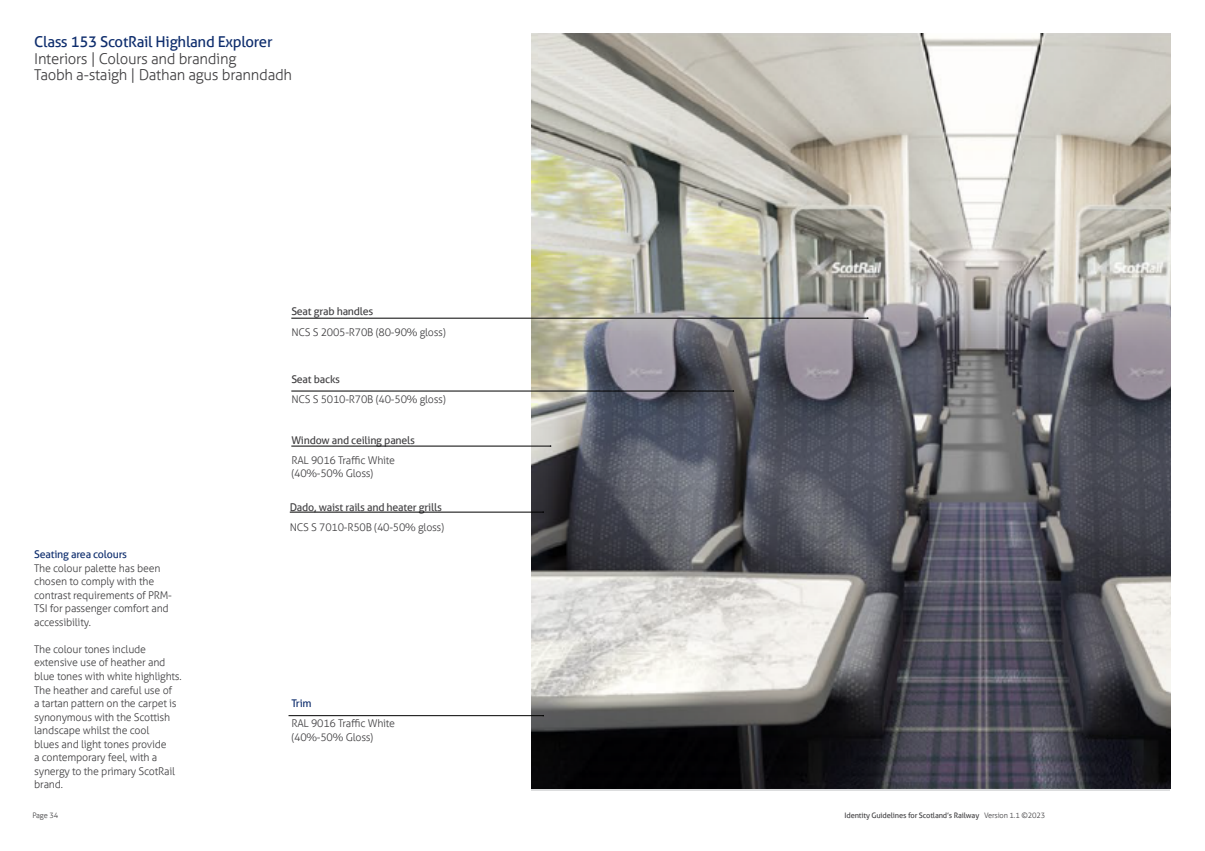
<style>
.page{position:relative;width:1205px;height:851px;background:#fff}
.page>*{position:absolute;margin:0;border:0;box-sizing:border-box;transform-origin:0 0}
.t1{font:300 15px/16.9px "Scot Rail Aller";letter-spacing:-.02em;color:#414042}
.t2{font:15px "Scot Rail Aller";letter-spacing:-.02em;color:#0e2d6d}
.t3{font:300 10.62px/13.5px "Scot Rail Aller";letter-spacing:-.02em;color:#414042}
.t4{font:10.62px "Scot Rail Aller";letter-spacing:-.02em;color:#414042}
.t5{font:10.62px "Scot Rail Aller";letter-spacing:-.02em;color:#0e2d6d}
.t6{font:7.5px "Scot Rail Aller";letter-spacing:-.02em;color:#414042}
.t7{font:300 7.5px "Scot Rail Aller";letter-spacing:-.025em;color:#414042}
.s1{font-weight:300}
</style>
<div class="page">
<img style="left:531px;top:34px;width:639px;height:754px">
<hr style="left:291px;top:446px;width:260px;height:1px;background:#000">
<hr style="left:290px;top:512px;width:253px;height:1px;background:#000">
<hr style="left:288px;top:715px;width:255px;height:1px;background:#000">
<hr style="left:291px;top:318px;width:577px;height:1px;background:#000">
<hr style="left:291px;top:391px;width:442px;height:1px;background:#000">
<h1 class="t2" style="left:34px;top:32px;width:240px">Class 153 ScotRail Highland Explorer</h1>
<h1 class="t1" style="left:34px;top:50px;width:259px">Interiors | Colours and branding<br>Taobh a-staigh | Dathan agus branndadh</h1>
<p class="t4" style="left:291px;top:305px;width:84px">Seat grab handles</p>
<p class="t3" style="left:291px;top:325px;width:156px">NCS S 2005-R70B (80-90% gloss)</p>
<p class="t4" style="left:291px;top:372px;width:50px">Seat backs</p>
<p class="t3" style="left:291px;top:392px;width:156px">NCS S 5010-R70B (40-50% gloss)</p>
<p class="t4" style="left:291px;top:433px;width:125px">Window and ceiling panels</p>
<p class="t3" style="left:291px;top:453px;width:105px">RAL 9016 Traffic White (40%-50% Gloss)</p>
<p class="t5" style="left:34px;top:548px;width:94px">Seating area colours</p>
<p class="t3" style="left:34px;top:561px;width:139px">The colour palette has been chosen to comply with the contrast requirements of PRM-<br>TSI for passenger comfort and accessibility.</p>
<p class="t3" style="left:34px;top:642px;width:149px">The colour tones include extensive use of heather and blue tones with white highlights.<br>The heather and careful use of<br>a tartan pattern on the carpet is synonymous with the Scottish landscape whilst the cool<br>blues and light tones provide<br>a contemporary feel, with a synergy to the primary ScotRail brand.</p>
<p class="t4" style="left:290px;top:500px;width:154px">Dado, waist rails and heater grills</p>
<p class="t3" style="left:290px;top:520px;width:156px">NCS S 7010-R50B (40-50% gloss)</p>
<p class="t5" style="left:291px;top:696px;width:22px">Trim</p>
<p class="t3" style="left:291px;top:716px;width:105px">RAL 9016 Traffic White (40%-50% Gloss)</p>
<p class="t7" style="left:32px;top:810px;width:27px">Page 34</p>
<p class="t6" style="left:844px;top:810px;width:202px">Identity Guidelines for Scotland’s Railway <span class="s1">Version 1.1 ©2023</span></p>
</div>
